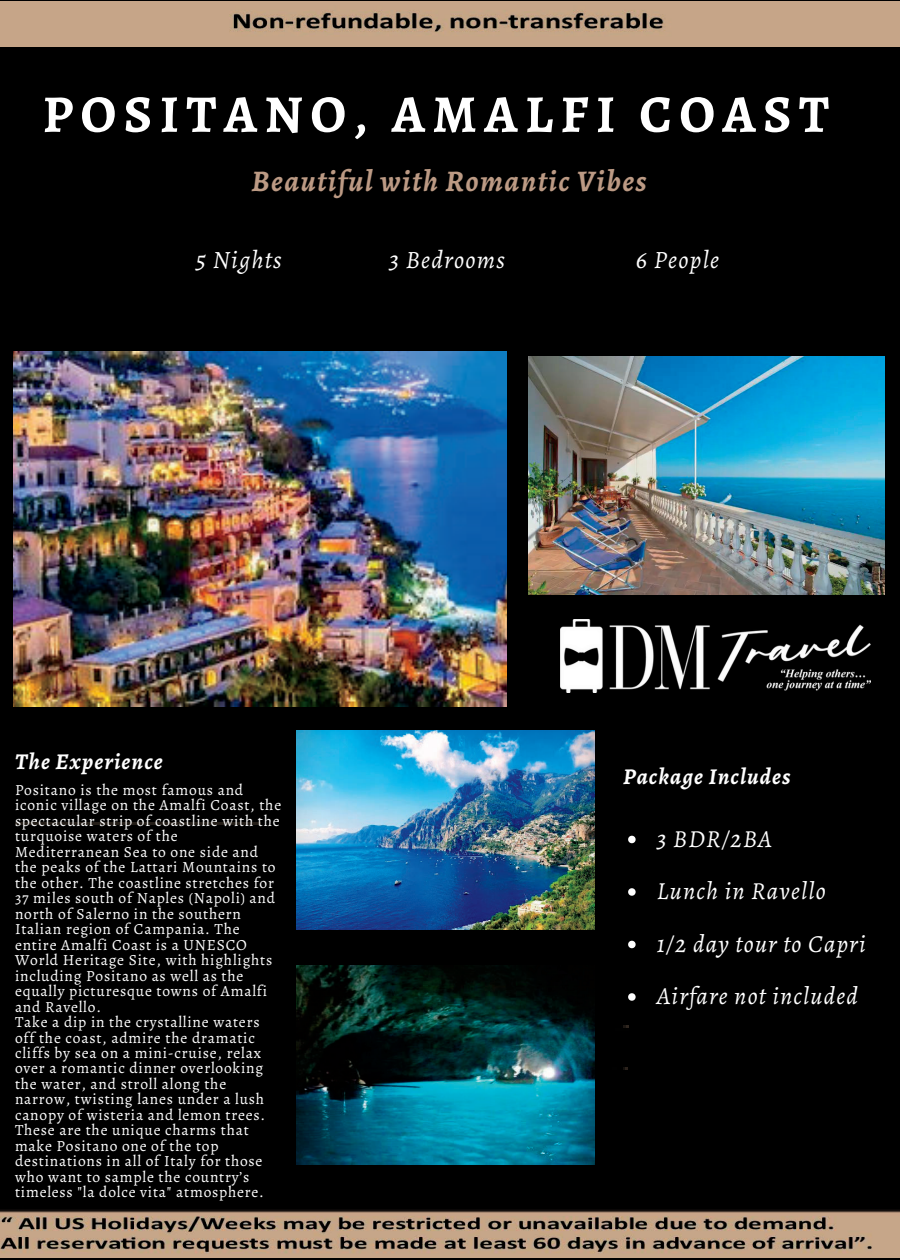
<style>
.page{position:relative;width:900px;height:1260px;background:#000}
.page>*{position:absolute;margin:0;border:0;box-sizing:border-box;transform-origin:0 0}
.t1{font:700 53px "Alegreya";letter-spacing:.14em;color:#fff}
.t2{font:italic 700 30px "Alegreya";letter-spacing:.05em;color:#bc9a84}
.t3{font:italic 25px "Alegreya";letter-spacing:.05em;color:#fff}
.t4{font:italic 24.5px "Alegreya";letter-spacing:.05em;color:#fff}
.t5{font:italic 700 22.75px "Alegreya";letter-spacing:.05em;color:#fff}
.t6{font:15.5px/15.5px "Alegreya";letter-spacing:.05em;color:#fff}
</style>
<div class="page">
<img style="left:15px;top:823px;width:246px;height:1px">
<img style="left:0;top:1210px;width:900px;height:47px">
<svg style="left:623px;top:1025px;width:5px;height:3px"></svg>
<img style="left:561px;top:620px;width:309px;height:73px">
<img style="left:0;top:1px;width:900px;height:45px">
<img style="left:0;top:1216px;width:899px;height:41px">
<img style="left:13px;top:352px;width:493px;height:354px">
<img style="left:528px;top:357px;width:357px;height:238px">
<img style="left:297px;top:730px;width:298px;height:199px">
<img style="left:297px;top:966px;width:298px;height:198px">
<svg style="left:628px;top:836px;width:8px;height:7px"></svg>
<svg style="left:628px;top:888px;width:8px;height:8px"></svg>
<svg style="left:628px;top:941px;width:8px;height:7px"></svg>
<svg style="left:628px;top:993px;width:8px;height:8px"></svg>
<p class="t1" style="left:43px;top:78px;width:788px">POSITANO, AMALFI COAST</p>
<p class="t2" style="left:252px;top:160px;width:397px">Beautiful with Romantic Vibes</p>
<p class="t3" style="left:196px;top:242px;width:87px">5 Nights</p>
<p class="t3" style="left:389px;top:242px;width:117px">3 Bedrooms</p>
<p class="t3" style="left:636px;top:242px;width:84px">6 People</p>
<p class="t5" style="left:15px;top:745px;width:149px">The Experience</p>
<p class="t6" style="left:15px;top:782px;width:268px">Positano is the most famous and iconic village on the Amalfi Coast, the spectacular strip of coastline with the turquoise waters of the<br>Mediterranean Sea to one side and the peaks of the Lattari Mountains to the other. The coastline stretches for<br>37 miles south of Naples (Napoli) and north of Salerno in the southern<br>Italian region of Campania. The entire Amalfi Coast is a UNESCO<br>World Heritage Site, with highlights including Positano as well as the equally picturesque towns of Amalfi and Ravello.</p>
<p class="t6" style="left:15px;top:1014px;width:252px">Take a dip in the crystalline waters off the coast, admire the dramatic cliffs by sea on a mini-cruise, relax over a romantic dinner overlooking the water, and stroll along the narrow, twisting lanes under a lush canopy of wisteria and lemon trees.<br>These are the unique charms that make Positano one of the top destinations in all of Italy for those who want to sample the country’s timeless "la dolce vita" atmosphere.</p>
<p class="t5" style="left:623px;top:761px;width:169px">Package Includes</p>
<p class="t4" style="left:657px;top:822px;width:117px">3 BDR/2BA</p>
<p class="t4" style="left:657px;top:875px;width:171px">Lunch in Ravello</p>
<p class="t4" style="left:657px;top:927px;width:210px">1/2 day tour to Capri</p>
<p class="t4" style="left:657px;top:980px;width:203px">Airfare not included</p>
</div>
